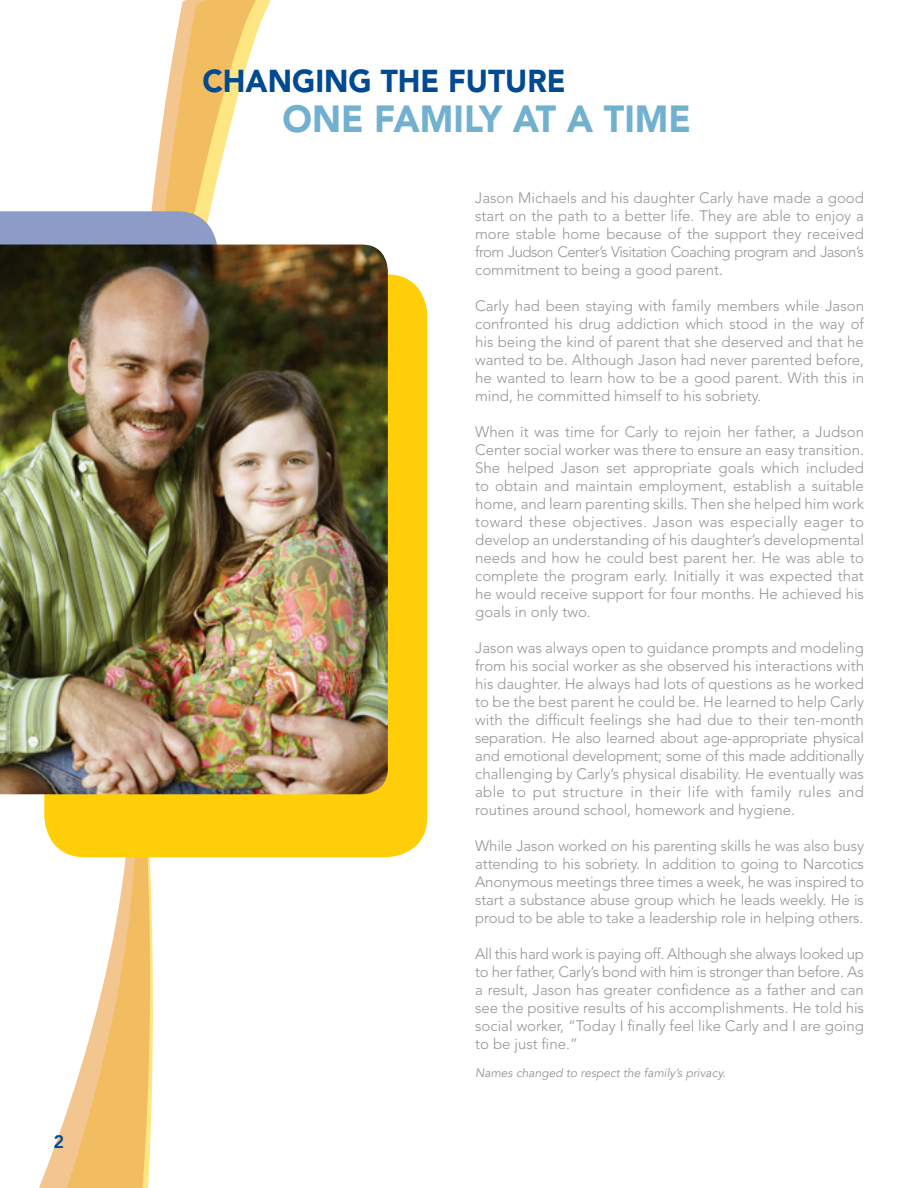
<style>
.page{position:relative;width:918px;height:1188px;background:#fff}
.page>*{position:absolute;margin:0;border:0;box-sizing:border-box;transform-origin:0 0}
.Heading{font:900 37.5px "Avenir LT Std";color:#71b1cf;scale:.95 1}
.Heading-2{font:900 31.5px "Avenir LT Std";color:#014990;scale:.95 1}
.t1{font:800 18px "Avenir LT Std";color:#014990}
.t2{font:300 15px/18px "Avenir LT Std";color:#939598;text-align:justify}
.t3{font:italic 12px "Avenir LT";color:#939598}
</style>
<div class="page">
<svg style="left:27px;top:0;width:252px;height:1188px"></svg>
<svg style="left:0;top:211px;width:218px;height:34px;background:#909ec4"></svg>
<div style="left:44px;top:274px;width:383px;height:583px;background:#fece08;border-radius:41px"></div>
<img style="left:0;top:245px;width:388px;height:549px">
<p class="t1" style="left:54px;top:1131px;width:12px">2</p>
<p class="Heading-2" style="left:202px;top:62px;width:384px">CHANGING THE FUTURE</p>
<p class="Heading" style="left:283px;top:97px;width:431px">ONE FAMILY AT A TIME</p>
<p class="t2" style="left:475px;top:188px;width:390px">Jason Michaels and his daughter Carly have made a good start on the path to a better life. They are able to enjoy a more stable home because of the support they received from Judson Center’s Visitation Coaching program and Jason’s commitment to being a good parent.</p>
<p class="t2" style="left:475px;top:296px;width:390px">Carly had been staying with family members while Jason confronted his drug addiction which stood in the way of his being the kind of parent that she deserved and that he wanted to be. Although Jason had never parented before, he wanted to learn how to be a good parent. With this in mind, he committed himself to his sobriety.</p>
<p class="t2" style="left:475px;top:422px;width:390px">When it was time for Carly to rejoin her father, a Judson Center social worker was there to ensure an easy transition.<br>She helped Jason set appropriate goals which included to obtain and maintain employment, establish a suitable home, and learn parenting skills. Then she helped him work toward these objectives. Jason was especially eager to develop an understanding of his daughter’s developmental needs and how he could best parent her. He was able to complete the program early. Initially it was expected that he would receive support for four months. He achieved his goals in only two.</p>
<p class="t2" style="left:475px;top:638px;width:390px">Jason was always open to guidance prompts and modeling from his social worker as she observed his interactions with his daughter. He always had lots of questions as he worked to be the best parent he could be. He learned to help Carly with the difficult feelings she had due to their ten-month separation. He also learned about age-appropriate physical and emotional development; some of this made additionally challenging by Carly’s physical disability. He eventually was able to put structure in their life with family rules and routines around school, homework and hygiene.</p>
<p class="t2" style="left:475px;top:836px;width:390px">While Jason worked on his parenting skills he was also busy attending to his sobriety. In addition to going to Narcotics Anonymous meetings three times a week, he was inspired to start a substance abuse group which he leads weekly. He is proud to be able to take a leadership role in helping others.</p>
<p class="t2" style="left:475px;top:944px;width:390px">All this hard work is paying off. Although she always looked up to her father, Carly’s bond with him is stronger than before. As a result, Jason has greater confidence as a father and can see the positive results of his accomplishments. He told his social worker, “Today I finally feel like Carly and I are going to be just fine.”</p>
<p class="t3" style="left:475px;top:1066px;width:252px">Names changed to respect the family’s privacy.</p>
</div>
